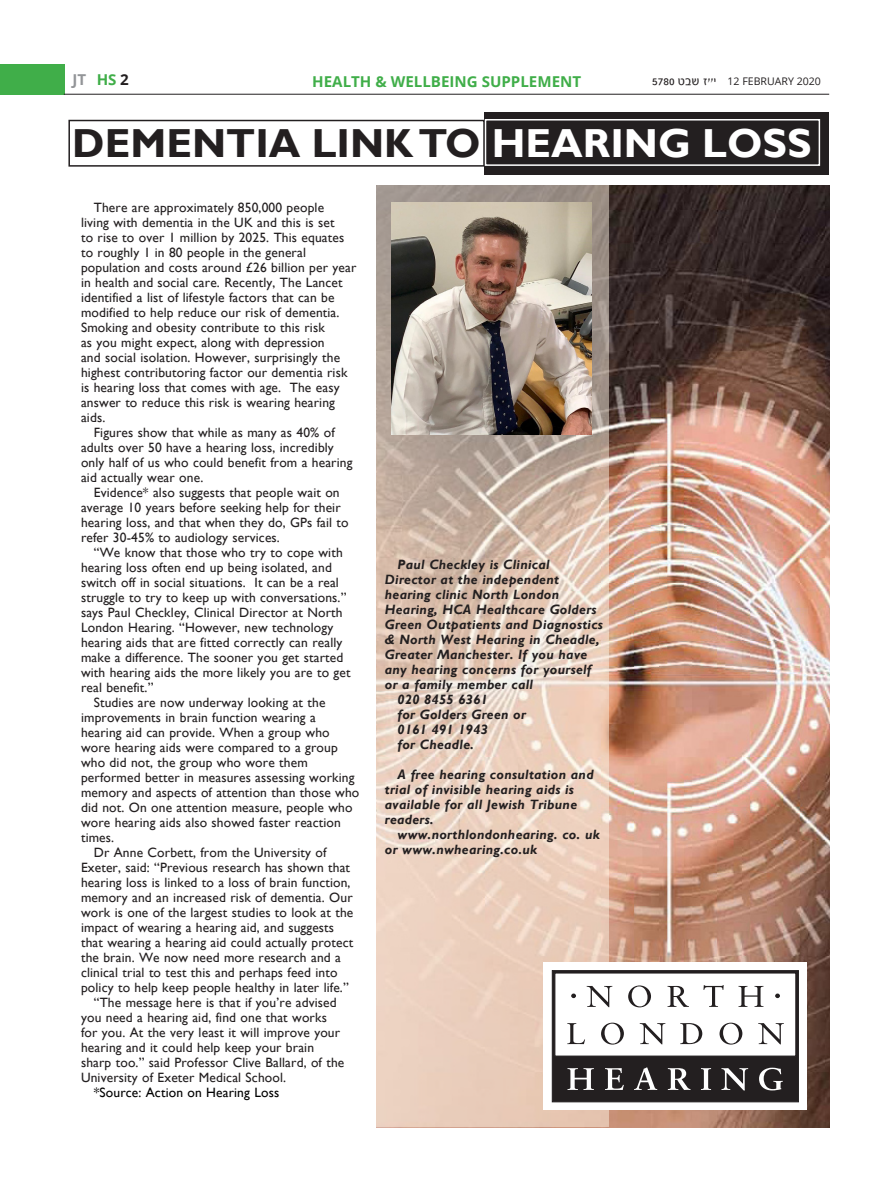
<style>
.page{position:relative;width:893px;height:1191px;background:#fff}
.page>*{position:absolute;margin:0;border:0;box-sizing:border-box;transform-origin:0 0}
.t1{font:700 40.5px "Gill Sans";color:#231f20}
.t2{font:700 15px "Open Sans";color:#40ae49}
.t3{font:700 15px "Open Sans";color:#939598}
.Normal__Web{font:13.5px/15px "Gill Sans";letter-spacing:.01em;color:#231f20}
.t4{font:italic 700 13.5px/15px "Gill Sans";letter-spacing:.02em;color:#231f20}
.t5{font:13.5px "Gill Sans";letter-spacing:.01em;color:#000}
.t6{font:13.5px "Kazefet";color:#231f20}
.t7{font:10.5px "Open Sans";color:#231f20}
.s1{color:#231f20}
.s2{color:#fff}
</style>
<div class="page">
<img style="left:609px;top:186px;width:220px;height:941px">
<div style="left:485px;top:112px;width:344px;height:62px;background:#231f20"></div>
<div style="left:0;top:64px;width:64px;height:31px;background:#40ae49"></div>
<hr style="left:64px;top:94px;width:765px;height:1px;background:#231f20">
<div style="left:68px;top:120px;width:417px;height:47px;border:2px solid #231f20"></div>
<div style="left:485px;top:119px;width:335px;height:47px;border:2px solid #fff"></div>
<svg style="left:376px;top:186px;width:233px;height:941px;background:#ddc6b5"></svg>
<img style="left:391px;top:203px;width:200px;height:232px">
<div style="left:543px;top:962px;width:264px;height:148px;background:#fff"></div>
<svg style="left:551px;top:970px;width:248px;height:132px"></svg>
<p class="t3" style="left:73px;top:69px;width:15px">JT</p>
<p class="t2" style="left:97px;top:69px;width:34px">HS <span class="s1">2</span></p>
<p class="t2" style="left:312px;top:71px;width:270px">HEALTH &amp; WELLBEING SUPPLEMENT</p>
<p class="t6" style="left:652px;top:75px;width:66px">5 7 8 0 שבט י׳׳ז</p>
<p class="t7" style="left:727px;top:74px;width:95px">12 FEBRUARY 2020</p>
<p class="t1" style="left:72px;top:119px;width:741px">DEMENTIA LINK TO <span class="s2">HEARING LOSS</span></p>
<p class="Normal__Web" style="left:81px;top:200px;width:277px;text-indent:13px">There are approximately 850,000 people<br>living with dementia in the UK and this is set<br>to rise to over 1 million by 2025. This equates to roughly 1 in 80 people in the general population and costs around £26 billion per year in health and social care. Recently, The Lancet identified a list of lifestyle factors that can be modified to help reduce our risk of dementia.<br>Smoking and obesity contribute to this risk<br>as you might expect, along with depression<br>and social isolation. However, surprisingly the highest contributoring factor our dementia risk is hearing loss that comes with age. The easy answer to reduce this risk is wearing hearing aids.</p>
<p class="Normal__Web" style="left:81px;top:425px;width:273px;text-indent:13px">Figures show that while as many as 40% of adults over 50 have a hearing loss, incredibly only half of us who could benefit from a hearing aid actually wear one.</p>
<p class="Normal__Web" style="left:81px;top:485px;width:269px;text-indent:13px">Evidence* also suggests that people wait on average 10 years before seeking help for their hearing loss, and that when they do, GPs fail to refer 30-45% to audiology services.</p>
<p class="Normal__Web" style="left:81px;top:545px;width:271px;text-indent:13px">“We know that those who try to cope with hearing loss often end up being isolated, and switch off in social situations. It can be a real struggle to try to keep up with conversations.” says Paul Checkley, Clinical Director at North London Hearing. “However, new technology hearing aids that are fitted correctly can really make a difference. The sooner you get started with hearing aids the more likely you are to get real benefit.”</p>
<p class="Normal__Web" style="left:81px;top:695px;width:280px;text-indent:13px">Studies are now underway looking at the improvements in brain function wearing a hearing aid can provide. When a group who wore hearing aids were compared to a group who did not, the group who wore them performed better in measures assessing working memory and aspects of attention than those who did not. On one attention measure, people who wore hearing aids also showed faster reaction times.</p>
<p class="Normal__Web" style="left:81px;top:845px;width:274px;text-indent:13px">Dr Anne Corbett, from the University of Exeter, said: “Previous research has shown that hearing loss is linked to a loss of brain function, memory and an increased risk of dementia. Our work is one of the largest studies to look at the impact of wearing a hearing aid, and suggests that wearing a hearing aid could actually protect the brain. We now need more research and a clinical trial to test this and perhaps feed into policy to help keep people healthy in later life.”</p>
<p class="Normal__Web" style="left:81px;top:995px;width:265px;text-indent:13px">“The message here is that if you’re advised you need a hearing aid, find one that works for you. At the very least it will improve your hearing and it could help keep your brain sharp too.” said Professor Clive Ballard, of the University of Exeter Medical School.</p>
<p class="t5" style="left:94px;top:1085px;width:187px">*Source: Action on Hearing Loss</p>
<p class="t4" style="left:385px;top:557px;width:220px;text-indent:13px">Paul Checkley is Clinical<br>Director at the independent hearing clinic North London<br>Hearing, HCA Healthcare Golders<br>Green Outpatients and Diagnostics &amp; North West Hearing in Cheadle,<br>Greater Manchester. If you have any hearing concerns for yourself or a family member call</p>
<p class="t4" style="left:398px;top:692px;width:92px">020 8455 6361</p>
<p class="t4" style="left:398px;top:707px;width:130px">for Golders Green or</p>
<p class="t4" style="left:398px;top:722px;width:92px">0161 491 1943</p>
<p class="t4" style="left:398px;top:737px;width:78px">for Cheadle.</p>
<p class="t4" style="left:385px;top:767px;width:210px;text-indent:13px">A free hearing consultation and trial of invisible hearing aids is available for all Jewish Tribune readers.</p>
<p class="t4" style="left:385px;top:827px;width:216px;text-indent:13px">www.northlondonhearing. co. uk or www.nwhearing.co.uk</p>
</div>
